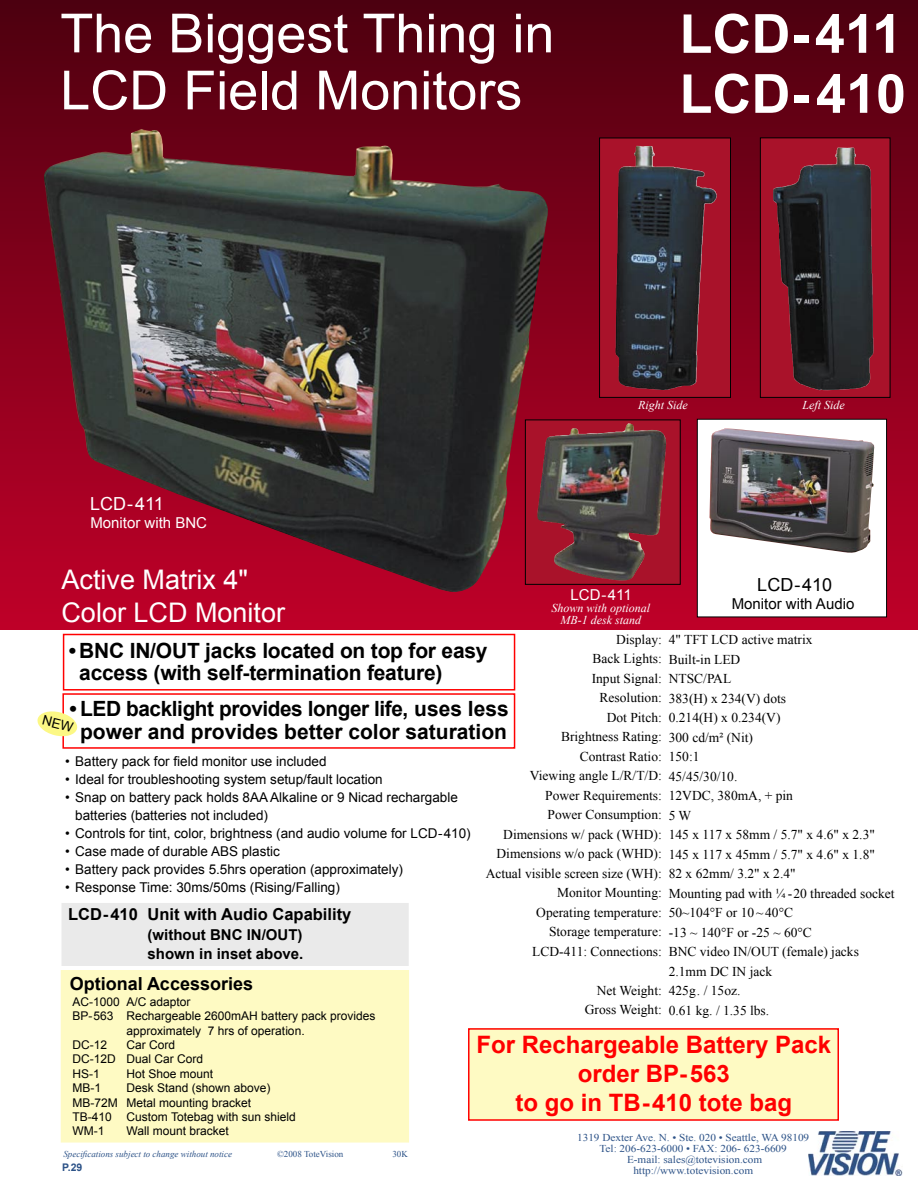
<style>
.page{position:relative;width:918px;height:1188px;background:#fff}
.page>*{position:absolute;margin:0;border:0;box-sizing:border-box;transform-origin:0 0}
.t1{font:54px "Arial";color:#fff}
.t2{font:700 54px "Arial";color:#fff}
.t3{font:27px "Arial";color:#fff}
.t4{font:700 24px "Arial";color:#f00}
.t5{font:700 21px/22.5px "Arial";letter-spacing:-.01em;color:#000}
.t6{font:700 18px "Arial";color:#000}
.t7{font:18px "Arial";color:#000}
.t8{font:18px "Arial";color:#fff}
.t9{font:700 16.5px "Arial";color:#000}
.t10{font:700 15px "Arial";color:#000}
.t11{font:15px "Arial";color:#fff}
.t12{font:15px "Arial";color:#000}
.t13{font:13.5px "Times New Roman";color:#000}
.t14{font:13.5px "Arial";color:#000}
.t15{font:12px "Arial";color:#000}
.t16{font:italic 12px "Times New Roman";color:#fff}
.t17{font:10.5px "Times New Roman";color:#2d5388;scale:1.07 1}
.t18{font:700 10.5px "Arial";color:#2d5388}
.t19{font:italic 9px "Times New Roman";color:#2d5388}
.t20{font:9px "Times New Roman";color:#2d5388}
</style>
<div class="page">
<div style="left:0;top:0;width:918px;height:629px;background:linear-gradient(to bottom,#4e000f,#c00029)"></div>
<img style="left:43px;top:125px;width:506px;height:467px">
<img style="left:808px;top:1131px;width:95px;height:45px">
<div style="left:600px;top:138px;width:130px;height:259px;background:#a9122a"></div>
<img style="left:615px;top:146px;width:102px;height:244px">
<div style="left:599px;top:138px;width:132px;height:260px;border:1px solid #000"></div>
<div style="left:760px;top:138px;width:130px;height:259px;background:#a9122a"></div>
<img style="left:781px;top:147px;width:93px;height:243px">
<div style="left:760px;top:137px;width:130px;height:261px;border:1px solid #000"></div>
<div style="left:525px;top:420px;width:155px;height:164px;background:#a9122a"></div>
<img style="left:537px;top:423px;width:129px;height:158px">
<div style="left:525px;top:420px;width:156px;height:165px;border:1px solid #000"></div>
<div style="left:61px;top:971px;width:348px;height:171px;background:#fefac3"></div>
<div style="left:61px;top:970px;width:348px;height:172px;border:1px solid #fefac3"></div>
<div style="left:62px;top:904px;width:346px;height:61px;background:#eaeaea"></div>
<div style="left:62px;top:903px;width:347px;height:63px;border:2px solid #eaeaea"></div>
<div style="left:469px;top:1029px;width:369px;height:91px;background:#fefac3"></div>
<div style="left:468px;top:1028px;width:371px;height:93px;border:2px solid #f00"></div>
<div style="left:697px;top:419px;width:190px;height:198px;background:#fff"></div>
<img style="left:709px;top:428px;width:165px;height:125px">
<div style="left:697px;top:419px;width:190px;height:198px;border:1px solid #000"></div>
<div style="left:63px;top:634px;width:452px;height:57px;border:2px solid #f00"></div>
<div style="left:62px;top:693px;width:453px;height:56px;border:2px solid #f00"></div>
<svg style="left:37px;top:707px;width:41px;height:33px"></svg>
<p class="t1" style="left:60px;top:-2px;width:496px">The Biggest Thing in</p>
<p class="t1" style="left:60px;top:55px;width:464px">LCD Field Monitors</p>
<p class="t2" style="left:680px;top:-2px;width:224px">LCD-411</p>
<p class="t2" style="left:680px;top:58px;width:228px">LCD-410</p>
<p class="t8" style="left:90px;top:492px;width:75px">LCD-411</p>
<p class="t11" style="left:90px;top:513px;width:118px">Monitor with BNC</p>
<p class="t16" style="left:638px;top:397px;width:51px">Right Side</p>
<p class="t16" style="left:802px;top:397px;width:44px">Left Side</p>
<p class="t3" style="left:62px;top:562px;width:188px">Active Matrix 4"</p>
<p class="t3" style="left:62px;top:595px;width:225px">Color LCD Monitor</p>
<p class="t11" style="left:571px;top:585px;width:63px">LCD-411</p>
<p class="t16" style="left:552px;top:600px;width:100px">Shown with optional</p>
<p class="t16" style="left:561px;top:612px;width:82px">MB-1 desk stand</p>
<p class="t7" style="left:757px;top:573px;width:76px">LCD-410</p>
<p class="t12" style="left:732px;top:594px;width:124px">Monitor with Audio</p>
<p class="t13" style="left:616px;top:630px;width:47px">Display:</p>
<p class="t13" style="left:593px;top:650px;width:71px">Back Lights:</p>
<p class="t13" style="left:592px;top:669px;width:72px">Input Signal:</p>
<p class="t13" style="left:600px;top:689px;width:64px">Resolution:</p>
<p class="t13" style="left:607px;top:708px;width:57px">Dot Pitch:</p>
<p class="t13" style="left:561px;top:728px;width:102px">Brightness Rating:</p>
<p class="t13" style="left:580px;top:747px;width:84px">Contrast Ratio:</p>
<p class="t13" style="left:530px;top:767px;width:133px">Viewing angle L/R/T/D:</p>
<p class="t13" style="left:545px;top:786px;width:118px">Power Requirements:</p>
<p class="t13" style="left:547px;top:806px;width:116px">Power Consumption:</p>
<p class="t13" style="left:503px;top:825px;width:160px">Dimensions w/ pack (WHD):</p>
<p class="t13" style="left:497px;top:845px;width:167px">Dimensions w/o pack (WHD):</p>
<p class="t13" style="left:486px;top:864px;width:178px">Actual visible screen size (WH):</p>
<p class="t13" style="left:557px;top:884px;width:106px">Monitor Mounting:</p>
<p class="t13" style="left:536px;top:903px;width:127px">Operating temperature:</p>
<p class="t13" style="left:549px;top:923px;width:114px">Storage temperature:</p>
<p class="t13" style="left:532px;top:942px;width:131px">LCD-411: Connections:</p>
<p class="t13" style="left:597px;top:981px;width:67px">Net Weight:</p>
<p class="t13" style="left:585px;top:1001px;width:79px">Gross Weight:</p>
<p class="t13" style="left:669px;top:630px;width:145px">4" TFT LCD active matrix</p>
<p class="t13" style="left:669px;top:650px;width:73px">Built-in LED</p>
<p class="t13" style="left:669px;top:669px;width:64px">NTSC/PAL</p>
<p class="t13" style="left:669px;top:689px;width:119px">383(H) x 234(V) dots</p>
<p class="t13" style="left:669px;top:708px;width:113px">0.214(H) x 0.234(V)</p>
<p class="t13" style="left:669px;top:728px;width:86px">300 cd/m² (Nit)</p>
<p class="t13" style="left:669px;top:747px;width:32px">150:1</p>
<p class="t13" style="left:669px;top:767px;width:70px">45/45/30/10.</p>
<p class="t13" style="left:669px;top:786px;width:126px">12VDC, 380mA, + pin</p>
<p class="t13" style="left:669px;top:806px;width:24px">5 W</p>
<p class="t13" style="left:669px;top:825px;width:208px">145 x 117 x 58mm / 5.7" x 4.6" x 2.3"</p>
<p class="t13" style="left:669px;top:845px;width:208px">145 x 117 x 45mm / 5.7" x 4.6" x 1.8"</p>
<p class="t13" style="left:669px;top:864px;width:128px">82 x 62mm/ 3.2" x 2.4"</p>
<p class="t13" style="left:669px;top:884px;width:227px">Mounting pad with ¼ -20 threaded socket</p>
<p class="t13" style="left:669px;top:903px;width:126px">50~104°F or 10 ~40°C</p>
<p class="t13" style="left:669px;top:923px;width:145px">-13 ~ 140°F or -25 ~ 60°C</p>
<p class="t13" style="left:669px;top:942px;width:192px">BNC video IN/OUT (female) jacks</p>
<p class="t13" style="left:669px;top:962px;width:105px">2.1mm DC IN jack</p>
<p class="t13" style="left:669px;top:981px;width:73px">425g. / 15oz.</p>
<p class="t13" style="left:669px;top:1001px;width:102px">0.61 kg. / 1.35 lbs.</p>
<p class="t5" style="left:79px;top:640px;width:410px;text-indent:-10px">• BNC IN/OUT jacks located on top for easy access (with self-termination feature)</p>
<p class="t5" style="left:70px;top:698px;width:441px;text-align:center">• LED backlight provides longer life, uses less power and provides better color saturation</p>
<p class="t14" style="left:65px;top:752px;width:263px">• Battery pack for field monitor use included</p>
<p class="t14" style="left:65px;top:770px;width:319px">• Ideal for troubleshooting system setup/fault location</p>
<p class="t14" style="left:65px;top:788px;width:394px">• Snap on battery pack holds 8AA Alkaline or 9 Nicad rechargable</p>
<p class="t14" style="left:75px;top:806px;width:194px">batteries (batteries not included)</p>
<p class="t14" style="left:65px;top:824px;width:407px">• Controls for tint, color, brightness (and audio volume for LCD-410)</p>
<p class="t14" style="left:65px;top:842px;width:216px">• Case made of durable ABS plastic</p>
<p class="t14" style="left:65px;top:860px;width:339px">• Battery pack provides 5.5hrs operation (approximately)</p>
<p class="t14" style="left:65px;top:878px;width:276px">• Response Time: 30ms/50ms (Rising/Falling)</p>
<p class="t9" style="left:68px;top:904px;width:285px">LCD-410 Unit with Audio Capability</p>
<p class="t10" style="left:148px;top:925px;width:156px">(without BNC IN/OUT)</p>
<p class="t10" style="left:148px;top:944px;width:157px">shown in inset above.</p>
<p class="t6" style="left:70px;top:971px;width:185px">Optional Accessories</p>
<p class="t15" style="left:73px;top:994px;width:120px">AC-1000 A/C adaptor</p>
<p class="t15" style="left:73px;top:1008px;width:304px">BP-563 Rechargeable 2600mAH battery pack provides</p>
<p class="t15" style="left:127px;top:1022px;width:180px">approximately 7 hrs of operation.</p>
<p class="t15" style="left:73px;top:1037px;width:36px">DC-12</p>
<p class="t15" style="left:127px;top:1037px;width:50px">Car Cord</p>
<p class="t15" style="left:73px;top:1051px;width:132px">DC-12D Dual Car Cord</p>
<p class="t15" style="left:73px;top:1066px;width:29px">HS-1</p>
<p class="t15" style="left:127px;top:1066px;width:88px">Hot Shoe mount</p>
<p class="t15" style="left:73px;top:1080px;width:30px">MB-1</p>
<p class="t15" style="left:127px;top:1080px;width:146px">Desk Stand (shown above)</p>
<p class="t15" style="left:73px;top:1094px;width:180px">MB-72M Metal mounting bracket</p>
<p class="t15" style="left:73px;top:1109px;width:225px">TB-410 Custom Totebag with sun shield</p>
<p class="t15" style="left:73px;top:1123px;width:33px">WM-1</p>
<p class="t15" style="left:127px;top:1123px;width:104px">Wall mount bracket</p>
<p class="t4" style="left:476px;top:1029px;width:356px">For Rechargeable Battery Pack</p>
<p class="t4" style="left:578px;top:1058px;width:153px">order BP-563</p>
<p class="t4" style="left:515px;top:1087px;width:278px">to go in TB-410 tote bag</p>
<p class="t17" style="left:577px;top:1130px;width:218px">1319 Dexter Ave. N. • Ste. 020 • Seattle, WA 98109</p>
<p class="t17" style="left:600px;top:1141px;width:177px">Tel: 206-623-6000 • FAX: 206- 623-6609</p>
<p class="t17" style="left:627px;top:1153px;width:128px">E-mail: sales@totevision.com</p>
<p class="t17" style="left:633px;top:1164px;width:113px">http://www.totevision.com</p>
<p class="t19" style="left:63px;top:1148px;width:170px">Specifications subject to change without notice</p>
<p class="t20" style="left:277px;top:1148px;width:68px">©2008 ToteVision</p>
<p class="t20" style="left:392px;top:1148px;width:17px">30K</p>
<p class="t18" style="left:62px;top:1160px;width:22px">P.29</p>
</div>
